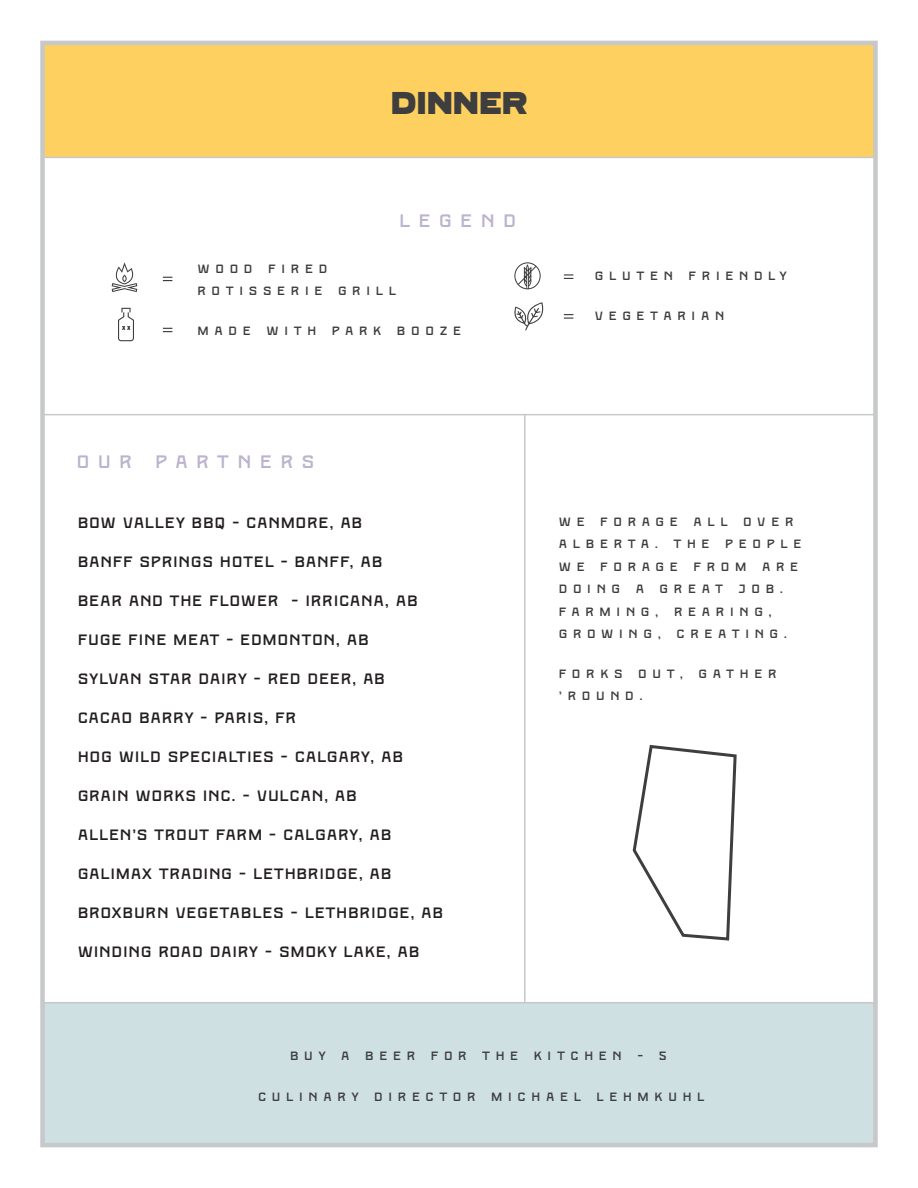
<style>
.page{position:relative;width:918px;height:1188px;background:#fff}
.page>*{position:absolute;margin:0;border:0;box-sizing:border-box;transform-origin:0 0}
.t1{font:900 31.5px "Ferry";color:#3e3e3f}
.t2{font:18px "Kumla";letter-spacing:.42em;color:#bcb3cc}
.t3{font:15px "Kumla";color:#231f20}
.t4{font:12px/22.5px "Kumla";letter-spacing:.42em;color:#3e3e3f}
</style>
<div class="page">
<div style="left:43px;top:1003px;width:833px;height:141px;background:#cee0e2"></div>
<div style="left:43px;top:45px;width:832px;height:112px;background:#fed060"></div>
<div style="left:40px;top:41px;width:838px;height:1106px;border:4px solid #c7c8ca"></div>
<hr style="left:43px;top:414px;width:833px;height:1px;background:#c7c8ca">
<hr style="left:42px;top:157px;width:833px;height:1px;background:#c7c8ca">
<hr style="left:524px;top:414px;width:2px;height:589px;background:#c7c8ca">
<svg style="left:118px;top:308px;width:16px;height:33px"></svg>
<svg style="left:112px;top:262px;width:25px;height:30px"></svg>
<svg style="left:163px;top:277px;width:9px;height:4px"></svg>
<svg style="left:163px;top:328px;width:9px;height:4px"></svg>
<svg style="left:514px;top:262px;width:27px;height:27px"></svg>
<svg style="left:514px;top:302px;width:30px;height:28px"></svg>
<svg style="left:564px;top:275px;width:9px;height:4px"></svg>
<svg style="left:564px;top:314px;width:9px;height:5px"></svg>
<hr style="left:43px;top:1002px;width:834px;height:1px;background:#c7c8ca">
<svg style="left:632px;top:744px;width:105px;height:197px"></svg>
<h1 class="t1" style="left:391px;top:85px;width:138px">DINNER</h1>
<p class="t2" style="left:399px;top:210px;width:119px">LEGEND</p>
<p class="t4" style="left:197px;top:258px;width:201px">WOOD FIRED<br>ROTISSERIE GRILL</p>
<p class="t4" style="left:197px;top:320px;width:266px">MADE WITH PARK BOOZE</p>
<p class="t4" style="left:594px;top:265px;width:194px">GLUTEN FRIENDLY</p>
<p class="t4" style="left:594px;top:304px;width:132px">VEGETARIAN</p>
<p class="t2" style="left:76px;top:451px;width:240px">OUR PARTNERS</p>
<p class="t3" style="left:77px;top:514px;width:287px">BOW VALLEY BBQ - CANMORE, AB</p>
<p class="t3" style="left:77px;top:553px;width:307px">BANFF SPRINGS HOTEL - BANFF, AB</p>
<p class="t3" style="left:77px;top:592px;width:342px">BEAR AND THE FLOWER - IRRICANA, AB</p>
<p class="t3" style="left:77px;top:631px;width:293px">FUGE FINE MEAT - EDMONTON, AB</p>
<p class="t3" style="left:77px;top:670px;width:309px">SYLVAN STAR DAIRY - RED DEER, AB</p>
<p class="t3" style="left:77px;top:709px;width:221px">CACAO BARRY - PARIS, FR</p>
<p class="t3" style="left:77px;top:748px;width:328px">HOG WILD SPECIALTIES - CALGARY, AB</p>
<p class="t3" style="left:77px;top:787px;width:281px">GRAIN WORKS INC. - VULCAN, AB</p>
<p class="t3" style="left:77px;top:826px;width:316px">ALLEN’S TROUT FARM - CALGARY, AB</p>
<p class="t3" style="left:77px;top:865px;width:316px">GALIMAX TRADING - LETHBRIDGE, AB</p>
<p class="t3" style="left:77px;top:904px;width:368px">BROXBURN VEGETABLES - LETHBRIDGE, AB</p>
<p class="t3" style="left:77px;top:943px;width:344px">WINDING ROAD DAIRY - SMOKY LAKE, AB</p>
<p class="t4" style="left:558px;top:511px;width:245px">WE FORAGE ALL OVER<br>ALBERTA. THE PEOPLE<br>WE FORAGE FROM ARE<br>DOING A GREAT JOB.<br>FARMING, REARING,<br>GROWING, CREATING.</p>
<p class="t4" style="left:558px;top:663px;width:220px">FORKS OUT, GATHER ’ROUND.</p>
<p class="t4" style="left:290px;top:1045px;width:379px">BUY A BEER FOR THE KITCHEN - 5</p>
<p class="t4" style="left:258px;top:1085px;width:449px">CULINARY DIRECTOR MICHAEL LEHMKUHL</p>
</div>
